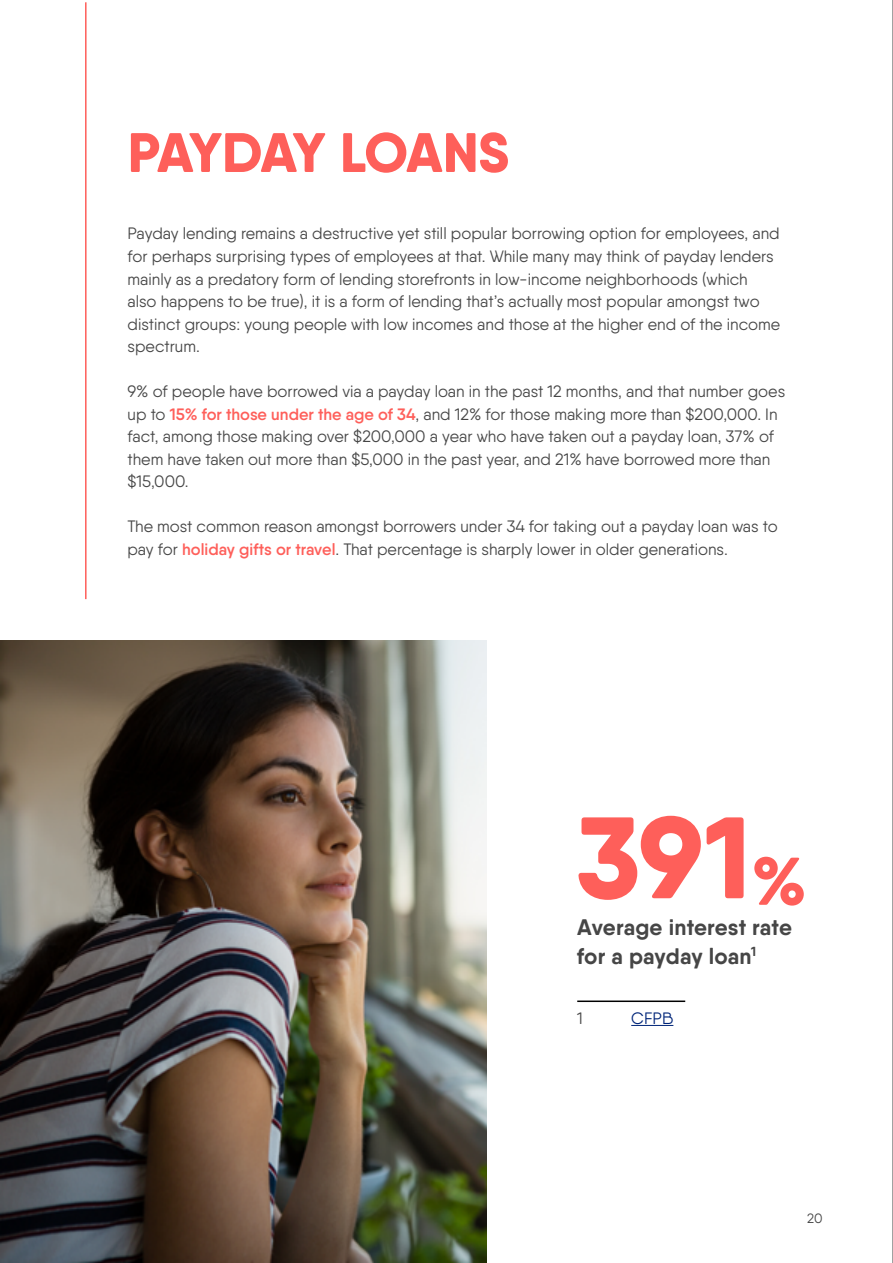
<style>
.page{position:relative;width:893px;height:1263px;background:#fff}
.page>*{position:absolute;margin:0;border:0;box-sizing:border-box;transform-origin:0 0}
.t1{font:800 115.5px "Qanelas Soft";color:#fe5f5a}
.t2{font:800 55.5px "Qanelas Soft";letter-spacing:-.035em;color:#fe5f5a}
.t3{font:700 22.5px/28.5px "Qanelas Soft";color:#464646}
.t4{font:16.5px/22.5px "Qanelas Soft";color:#464646}
.t5{font:16.5px "Qanelas Soft";color:#002579}
.t6{font:13.5px "Qanelas Soft";color:#464646}
.s1{font-weight:600;color:#fe5f5a}
.s2{font-size:67.35px}
</style>
<div class="page">
<img style="left:0;top:640px;width:487px;height:623px">
<hr style="left:85px;top:2px;width:2px;height:597px;background:#fe5f5a">
<hr style="left:577px;top:1000px;width:108px;height:2px;background:#000">
<hr style="left:631px;top:1025px;width:42px;height:1px;background:#002579">
<hr style="left:892px;top:0;width:1px;height:1263px;background:#464646">
<h2 class="t2" style="left:128px;top:117px;width:383px">PAYDAY LOANS</h2>
<p class="t4" style="left:128px;top:222px;width:654px">Payday lending remains a destructive yet still popular borrowing option for employees, and for perhaps surprising types of employees at that. While many may think of payday lenders mainly as a predatory form of lending storefronts in low-income neighborhoods (which also happens to be true), it is a form of lending that’s actually most popular amongst two distinct groups: young people with low incomes and those at the higher end of the income spectrum.</p>
<p class="t4" style="left:128px;top:380px;width:659px">9% of people have borrowed via a payday loan in the past 12 months, and that number goes up to <span class="s1">15% for those under the age of 34</span>, and 12% for those making more than $200,000. In fact, among those making over $200,000 a year who have taken out a payday loan, 37% of them have taken out more than $5,000 in the past year, and 21% have borrowed more than $15,000.</p>
<p class="t4" style="left:128px;top:515px;width:652px">The most common reason amongst borrowers under 34 for taking out a payday loan was to pay for <span class="s1">holiday gifts or travel</span>. That percentage is sharply lower in older generations.</p>
<h1 class="t1" style="left:577px;top:784px;width:231px">391<span class="s2">%</span></h1>
<h3 class="t3" style="left:577px;top:913px;width:216px">Average interest rate for a payday loan<sup>1</sup></h3>
<p class="t4" style="left:577px;top:1006px;width:7px">1</p>
<p class="t5" style="left:631px;top:1008px;width:44px">CFPB</p>
<p class="t6" style="left:807px;top:1210px;width:17px">20</p>
</div>
